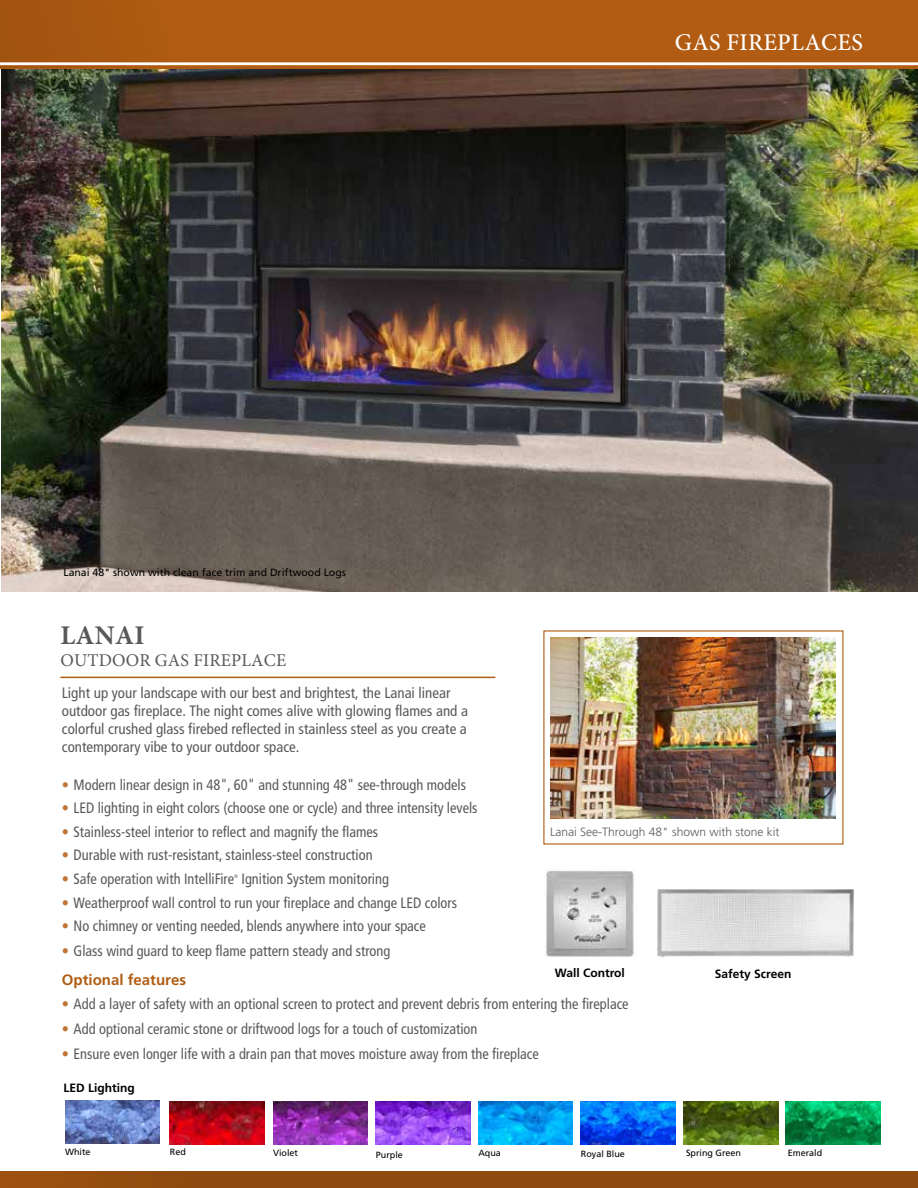
<style>
.page{position:relative;width:918px;height:1188px;background:#fff}
.page>*{position:absolute;margin:0;border:0;box-sizing:border-box;transform-origin:0 0}
.t1{font:700 27px "Minion Pro";letter-spacing:.01em;color:#58595b}
.t2{font:500 24px "Minion Pro";letter-spacing:.01em;color:#fff}
.t3{font:18px "Minion Pro";letter-spacing:.01em;color:#58595b}
.t4{font:condensed 15px/28.7px "Frutiger";color:#58595b;scale:.96 1}
.t5{font:condensed 15px/18px "Frutiger";color:#58595b}
.t6{font:300 12px "Frutiger";color:#58595b}
.t7{font:700 12px "Frutiger";color:#000}
.t8{font:10.5px "Frutiger";color:#000}
.t9{font:9px "Frutiger";color:#000}
.t10{font:condensed 4.95px "Frutiger";color:#58595b;scale:.96 1}
.s1{color:#c07537}
.s2{font-weight:700;font-stretch:normal;color:#b15c12}
</style>
<div class="page">
<img style="left:2px;top:68px;width:916px;height:524px">
<hr style="left:60px;top:677px;width:435px;height:1px;background:#b15c12">
<img style="left:550px;top:637px;width:286px;height:182px">
<img style="left:684px;top:1101px;width:94px;height:44px">
<img style="left:170px;top:1101px;width:94px;height:43px">
<img style="left:273px;top:1101px;width:95px;height:43px">
<img style="left:376px;top:1101px;width:94px;height:43px">
<img style="left:478px;top:1101px;width:95px;height:44px">
<img style="left:581px;top:1101px;width:94px;height:44px">
<img style="left:65px;top:1101px;width:95px;height:43px">
<img style="left:657px;top:889px;width:197px;height:68px">
<img style="left:546px;top:870px;width:88px;height:87px">
<div style="left:0;top:0;width:918px;height:68px;background:#b15c12"></div>
<div style="left:0;top:0;width:886px;height:68px;background:linear-gradient(to right,#ab5911,#b45d12)"></div>
<hr style="left:0;top:62px;width:918px;height:3px;background:#fff">
<div style="left:0;top:1171px;width:918px;height:17px;background:#8e490e"></div>
<img style="left:786px;top:1101px;width:94px;height:44px">
<p class="t8" style="left:63px;top:566px;width:284px">Lanai 48" shown with clean face trim and Driftwood Logs</p>
<h1 class="t1" style="left:60px;top:616px;width:86px">LANAI</h1>
<p class="t3" style="left:60px;top:648px;width:227px">OUTDOOR GAS FIREPLACE</p>
<p class="t5" style="left:62px;top:684px;width:408px">Light up your landscape with our best and brightest, the Lanai linear outdoor gas fireplace. The night comes alive with glowing flames and a colorful crushed glass firebed reflected in stainless steel as you create a contemporary vibe to your outdoor space.</p>
<h2 class="t2" style="left:675px;top:26px;width:190px">GAS FIREPLACES</h2>
<p class="t4" style="left:62px;top:771px;width:423px"><span class="s1">•</span> Modern linear design in 48", 60" and stunning 48" see-through models</p>
<p class="t4" style="left:62px;top:794px;width:435px"><span class="s1">•</span> LED lighting in eight colors (choose one or cycle) and three intensity levels</p>
<p class="t4" style="left:62px;top:818px;width:331px"><span class="s1">•</span> Stainless-steel interior to reflect and magnify the flames</p>
<p class="t4" style="left:62px;top:841px;width:325px"><span class="s1">•</span> Durable with rust-resistant, stainless-steel construction</p>
<p class="t4" style="left:62px;top:865px;width:181px"><span class="s1">•</span> Safe operation with IntelliFire</p>
<p class="t10" style="left:234px;top:873px;width:5px">®</p>
<p class="t4" style="left:242px;top:865px;width:155px">Ignition System monitoring</p>
<p class="t4" style="left:62px;top:888px;width:413px"><span class="s1">•</span> Weatherproof wall control to run your fireplace and change LED colors</p>
<p class="t4" style="left:62px;top:912px;width:381px"><span class="s1">•</span> No chimney or venting needed, blends anywhere into your space</p>
<p class="t4" style="left:62px;top:937px;width:344px"><span class="s1">•</span> Glass wind guard to keep flame pattern steady and strong<br><span class="s2">Optional features</span></p>
<p class="t4" style="left:62px;top:989px;width:592px"><span class="s1">•</span> Add a layer of safety with an optional screen to protect and prevent debris from entering the fireplace</p>
<p class="t4" style="left:62px;top:1014px;width:434px"><span class="s1">•</span> Add optional ceramic stone or driftwood logs for a touch of customization</p>
<p class="t4" style="left:62px;top:1039px;width:498px"><span class="s1">•</span> Ensure even longer life with a drain pan that moves moisture away from the fireplace</p>
<p class="t6" style="left:550px;top:825px;width:231px">Lanai See-Through 48" shown with stone kit</p>
<p class="t7" style="left:555px;top:966px;width:72px">Wall Control</p>
<p class="t7" style="left:715px;top:967px;width:78px">Safety Screen</p>
<p class="t7" style="left:64px;top:1081px;width:73px">LED Lighting</p>
<p class="t9" style="left:65px;top:1147px;width:27px">White</p>
<p class="t9" style="left:376px;top:1150px;width:29px">Purple</p>
<p class="t9" style="left:478px;top:1148px;width:24px">Aqua</p>
<p class="t9" style="left:581px;top:1149px;width:46px">Royal Blue</p>
<p class="t9" style="left:170px;top:1147px;width:18px">Red</p>
<p class="t9" style="left:273px;top:1148px;width:26px">Violet</p>
<p class="t9" style="left:686px;top:1147px;width:57px">Spring Green</p>
<p class="t9" style="left:788px;top:1147px;width:36px">Emerald</p>
</div>
